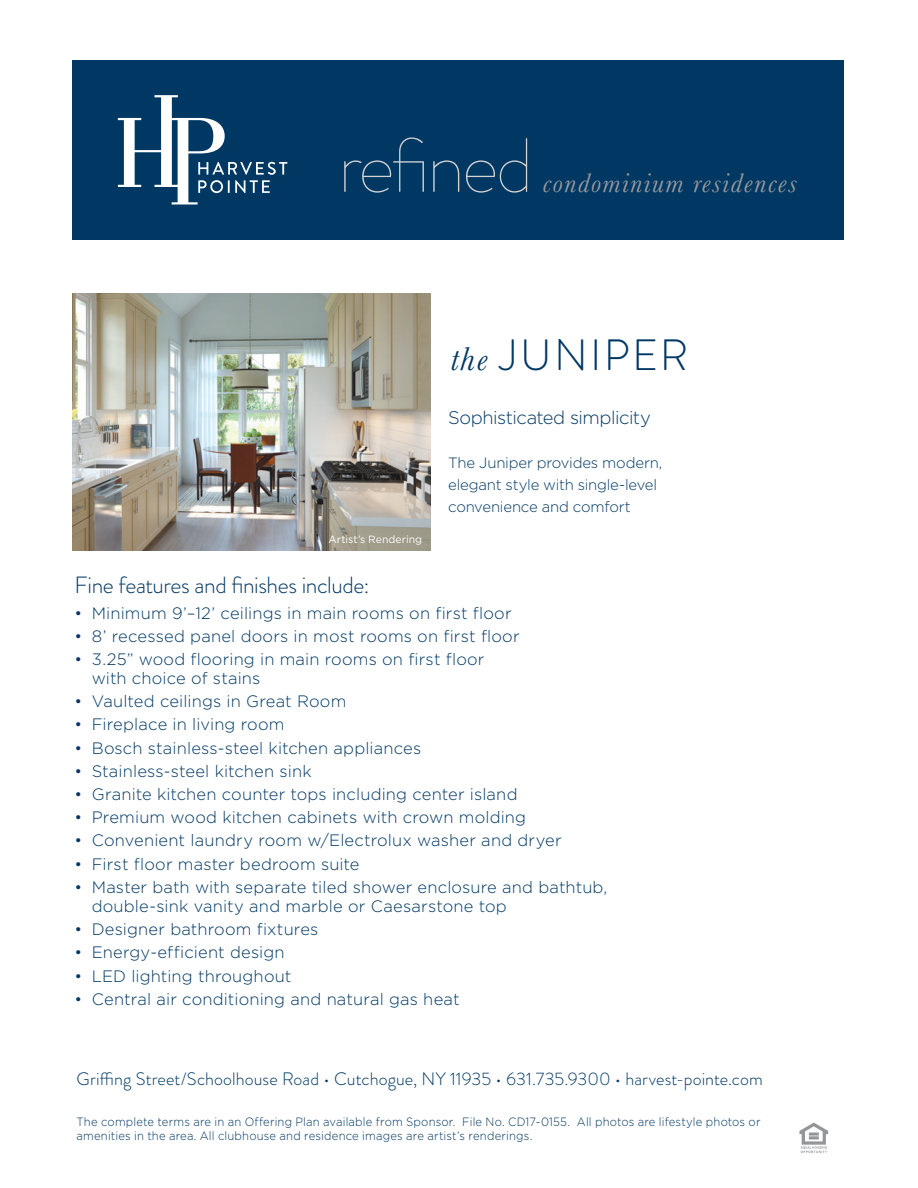
<style>
.page{position:relative;width:918px;height:1188px;background:#fff}
.page>*{position:absolute;margin:0;border:0;box-sizing:border-box;transform-origin:0 0}
.t1{font:100 76.65px "Brandon Grotesque";letter-spacing:-.045em;color:#d5d3d4}
.t2{font:300 43.8px "Brandon Grotesque";letter-spacing:.055em;color:#003864}
.t3{font:italic 27.9px "Baskerville";letter-spacing:.055em;color:#9c9b9e}
.t4{font:300 23.4px "Brandon Grotesque";letter-spacing:-.02em;color:#003864}
.t5{font:300 18.3px "Gotham HTF";letter-spacing:-.03em;color:#003864}
.t6{font:300 18px "Brandon Grotesque";letter-spacing:.005em;color:#003864}
.t7{font:300 16.5px/18.9px "Gotham HTF";letter-spacing:.01em;color:#003864}
.t8{font:300 15px/21.9px "Gotham HTF";letter-spacing:-.015em;color:#003864}
.t9{font:300 12px/13.5px "Gotham HTF";letter-spacing:.015em;color:#003864;scale:.94 1}
.t10{font:10.5px "Gotham HTF";color:#fff}
.s1{font-family:"Baskerville";font-weight:400;font-style:italic;font-size:34.35px}
</style>
<div class="page">
<img style="left:73px;top:294px;width:357px;height:257px">
<div style="left:73px;top:60px;width:771px;height:180px;background:#003864"></div>
<svg style="left:118px;top:95px;width:169px;height:110px"></svg>
<svg style="left:799px;top:1123px;width:29px;height:30px"></svg>
<h1 class="t1" style="left:338px;top:113px;width:197px">refined</h1>
<h3 class="t3" style="left:543px;top:167px;width:256px">condominium residences</h3>
<h2 class="t2" style="left:450px;top:325px;width:239px"><span class="s1">the</span> JUNIPER</h2>
<p class="t10" style="left:329px;top:534px;width:95px">Artist’s Rendering</p>
<p class="t5" style="left:448px;top:408px;width:204px">Sophisticated simplicity</p>
<p class="t8" style="left:448px;top:452px;width:216px">The Juniper provides modern, elegant style with single-level convenience and comfort</p>
<h3 class="t4" style="left:75px;top:569px;width:296px">Fine features and finishes include:</h3>
<p class="t7" style="left:75px;top:603px;width:439px">• Minimum 9’–12’ ceilings in main rooms on first floor</p>
<p class="t7" style="left:75px;top:626px;width:447px">• 8’ recessed panel doors in most rooms on first floor</p>
<p class="t7" style="left:92px;top:650px;width:394px;text-indent:-17px">• 3.25” wood flooring in main rooms on first floor with choice of stains</p>
<p class="t7" style="left:75px;top:692px;width:273px">• Vaulted ceilings in Great Room</p>
<p class="t7" style="left:75px;top:715px;width:211px">• Fireplace in living room</p>
<p class="t7" style="left:75px;top:738px;width:348px">• Bosch stainless-steel kitchen appliances</p>
<p class="t7" style="left:75px;top:761px;width:239px">• Stainless-steel kitchen sink</p>
<p class="t7" style="left:75px;top:785px;width:445px">• Granite kitchen counter tops including center island</p>
<p class="t7" style="left:75px;top:808px;width:453px">• Premium wood kitchen cabinets with crown molding</p>
<p class="t7" style="left:75px;top:831px;width:489px">• Convenient laundry room w/Electrolux washer and dryer</p>
<p class="t7" style="left:75px;top:854px;width:287px">• First floor master bedroom suite</p>
<p class="t7" style="left:92px;top:877px;width:517px;text-indent:-17px">• Master bath with separate tiled shower enclosure and bathtub, double-sink vanity and marble or Caesarstone top</p>
<p class="t7" style="left:75px;top:920px;width:245px">• Designer bathroom fixtures</p>
<p class="t7" style="left:75px;top:943px;width:212px">• Energy-efficient design</p>
<p class="t7" style="left:75px;top:966px;width:219px">• LED lighting throughout</p>
<p class="t7" style="left:75px;top:989px;width:387px">• Central air conditioning and natural gas heat</p>
<p class="t6" style="left:76px;top:1067px;width:688px">Griffing Street/Schoolhouse Road • Cutchogue, NY 11935 • 631.735.9300 • harvest-pointe.com</p>
<p class="t9" style="left:76px;top:1115px;width:729px">The complete terms are in an Offering Plan available from Sponsor. File No. CD17-0155. All photos are lifestyle photos or amenities in the area. All clubhouse and residence images are artist’s renderings.</p>
</div>
